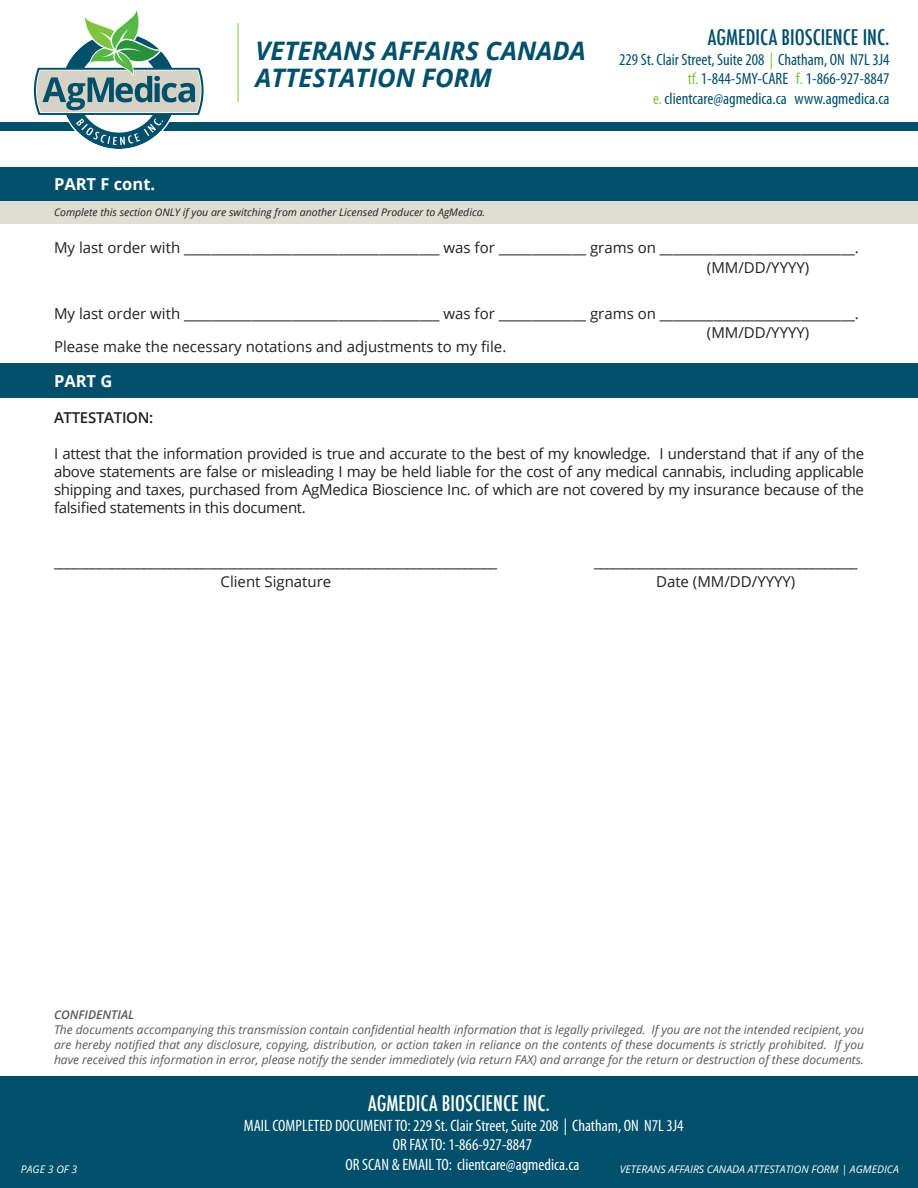
<style>
.page{position:relative;width:918px;height:1188px;background:#fff}
.page>*{position:absolute;margin:0;border:0;box-sizing:border-box;transform-origin:0 0}
.t1{font:italic 700 25.5px/27px "Open Sans";color:#004f6b}
.t2{font:500 condensed 21px "Futura";color:#004f6b}
.t3{font:500 condensed 21px "Futura";color:#fff}
.t4{font:condensed 16.5px "Myriad Pro";color:#fff}
.t5{font:condensed 16.5px "Myriad Pro";color:#004f6b}
.t6{font:700 16.5px "Open Sans";color:#fff}
.t7{font:15px/18px "Open Sans";color:#231f20;text-align:justify}
.t8{font:600 15px "Open Sans";letter-spacing:-.02em;color:#231f20}
.t9{font:italic 12px/15px "Open Sans";color:#57585a;text-align:justify}
.t10{font:italic 600 12px "Open Sans";color:#57585a}
.t11{font:italic 10.5px "Open Sans";color:#231f20}
.t12{font:italic 10.5px "Open Sans";color:#fff}
.s1{color:#81c340}
</style>
<div class="page">
<div style="left:0;top:122px;width:918px;height:8px;background:#004f6b"></div>
<hr style="left:238px;top:23px;width:1px;height:79px;background:#81c340">
<svg style="left:34px;top:10px;width:170px;height:139px"></svg>
<div style="left:0;top:167px;width:918px;height:34px;background:#004f6b"></div>
<div style="left:0;top:364px;width:918px;height:34px;background:#004f6b"></div>
<div style="left:0;top:201px;width:918px;height:23px;background:#e0ddd4"></div>
<div style="left:0;top:1076px;width:918px;height:112px;background:#004f6b"></div>
<p class="t6" style="left:54px;top:173px;width:103px">PART F cont.</p>
<p class="t1" style="left:255px;top:37px;width:332px">VETERANS AFFAIRS CANADA<br>ATTESTATION FORM</p>
<p class="t11" style="left:54px;top:205px;width:433px">Complete this section ONLY if you are switching from another Licensed Producer to AgMedica.</p>
<p class="t2" style="left:708px;top:24px;width:183px">AGMEDICA BIOSCIENCE INC.</p>
<p class="t5" style="left:619px;top:50px;width:272px">229 St. Clair Street, Suite 208 <span class="s1">|</span> Chatham, ON N7L 3J4</p>
<p class="t5" style="left:688px;top:69px;width:203px"><span class="s1">tf.</span> 1-844-5MY-CARE <span class="s1">f.</span> 1-866-927-8847</p>
<p class="t5" style="left:653px;top:89px;width:238px"><span class="s1">e.</span> clientcare@agmedica.ca www.agmedica.ca</p>
<p class="t7" style="left:54px;top:238px;width:806px">My last order with ______________________________________ was for _____________ grams on _____________________________.</p>
<p class="t7" style="left:707px;top:258px;width:104px">(MM/DD/YYYY)</p>
<p class="t7" style="left:54px;top:304px;width:806px">My last order with ______________________________________ was for _____________ grams on _____________________________.</p>
<p class="t7" style="left:54px;top:337px;width:454px">Please make the necessary notations and adjustments to my file.</p>
<p class="t7" style="left:707px;top:323px;width:104px">(MM/DD/YYYY)</p>
<p class="t6" style="left:54px;top:370px;width:60px">PART G</p>
<p class="t8" style="left:54px;top:407px;width:101px">ATTESTATION:</p>
<p class="t7" style="left:54px;top:444px;width:812px">I attest that the information provided is true and accurate to the best of my knowledge. I understand that if any of the above statements are false or misleading I may be held liable for the cost of any medical cannabis, including applicable shipping and taxes, purchased from AgMedica Bioscience Inc. of which are not covered by my insurance because of the falsified statements in this document.</p>
<p class="t7" style="left:54px;top:552px;width:445px">_____________________________________________________________________</p>
<p class="t7" style="left:594px;top:552px;width:265px">_________________________________________</p>
<p class="t7" style="left:221px;top:573px;width:112px">Client Signature</p>
<p class="t7" style="left:656px;top:573px;width:141px">Date (MM/DD/YYYY)</p>
<p class="t10" style="left:54px;top:1007px;width:82px">CONFIDENTIAL</p>
<p class="t9" style="left:54px;top:1022px;width:811px">The documents accompanying this transmission contain confidential health information that is legally privileged. If you are not the intended recipient, you are hereby notified that any disclosure, copying, distribution, or action taken in reliance on the contents of these documents is strictly prohibited. If you have received this information in error, please notify the sender immediately (via return FAX) and arrange for the return or destruction of these documents.</p>
<p class="t3" style="left:368px;top:1090px;width:183px">AGMEDICA BIOSCIENCE INC.</p>
<p class="t4" style="left:244px;top:1116px;width:441px">MAIL COMPLETED DOCUMENT TO: 229 St. Clair Street, Suite 208 | Chatham, ON N7L 3J4</p>
<p class="t4" style="left:393px;top:1135px;width:141px">OR FAX TO: 1-866-927-8847</p>
<p class="t4" style="left:345px;top:1155px;width:235px">OR SCAN &amp; EMAIL TO: clientcare@agmedica.ca</p>
<p class="t12" style="left:21px;top:1162px;width:58px">PAGE 3 OF 3</p>
<p class="t12" style="left:620px;top:1162px;width:281px">VETERANS AFFAIRS CANADA ATTESTATION FORM | AGMEDICA</p>
</div>
